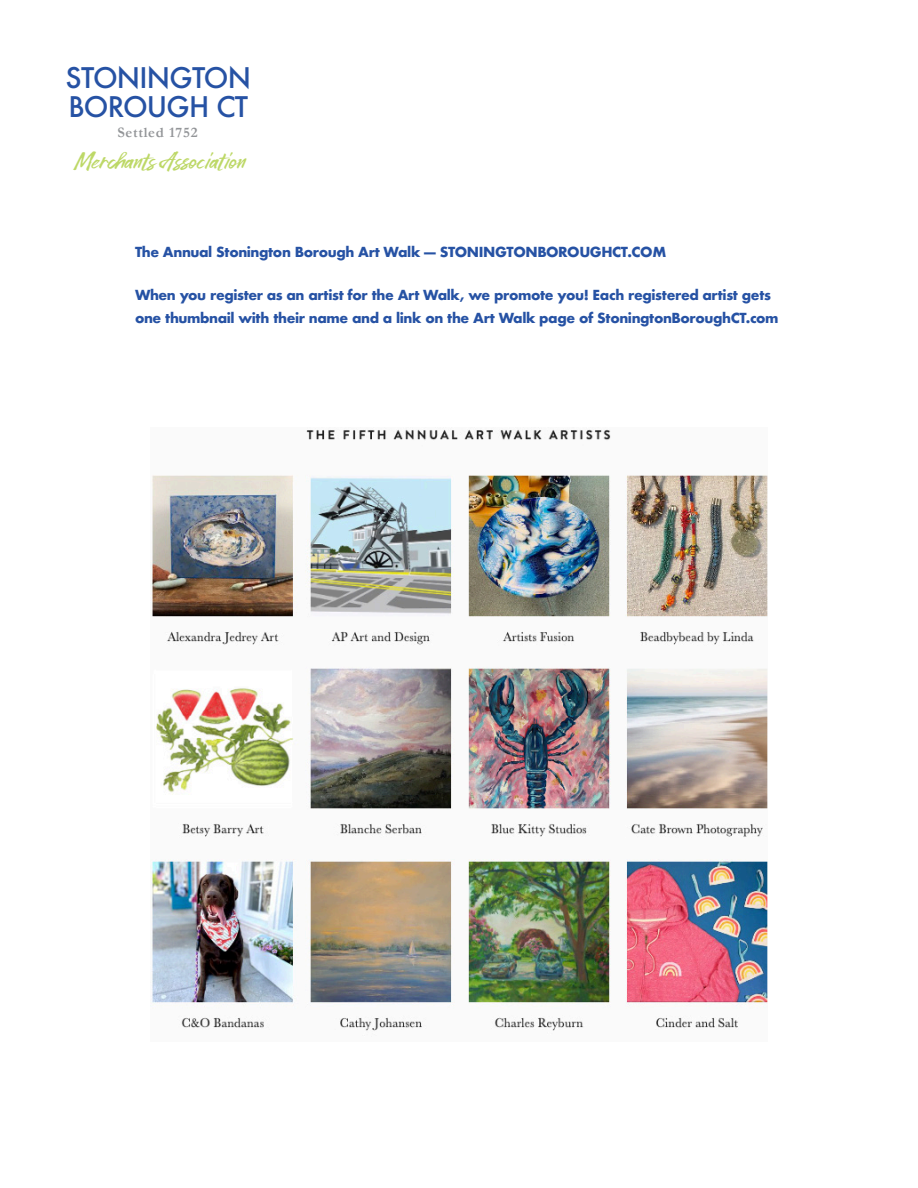
<style>
.page{position:relative;width:918px;height:1188px;background:#fff}
.page>*{position:absolute;margin:0;border:0;box-sizing:border-box;transform-origin:0 0}
.t1{font:500 27.6px/29.2px "Futura";letter-spacing:-.03em;color:#2652a4}
.t2{font:22.5px "Wildwest";color:#bdd867}
.t3{font:700 14.55px "Garamond";letter-spacing:.05em;color:#939598}
.t4{font:700 13.5px/22.5px "Futura";letter-spacing:-.03em;color:#2652a4}
</style>
<div class="page">
<img style="left:151px;top:429px;width:617px;height:602px">
<p class="t1" style="left:65px;top:63px;width:187px">STONINGTON<br>BOROUGH CT</p>
<p class="t3" style="left:117px;top:124px;width:82px">Settled 1752</p>
<p class="t2" style="left:74px;top:146px;width:173px">Merchants Association</p>
<p class="t4" style="left:135px;top:241px;width:533px">The Annual Stonington Borough Art Walk — STONINGTONBOROUGHCT.COM</p>
<p class="t4" style="left:135px;top:284px;width:645px">When you register as an artist for the Art Walk, we promote you! Each registered artist gets one thumbnail with their name and a link on the Art Walk page of StoningtonBoroughCT.com</p>
</div>
